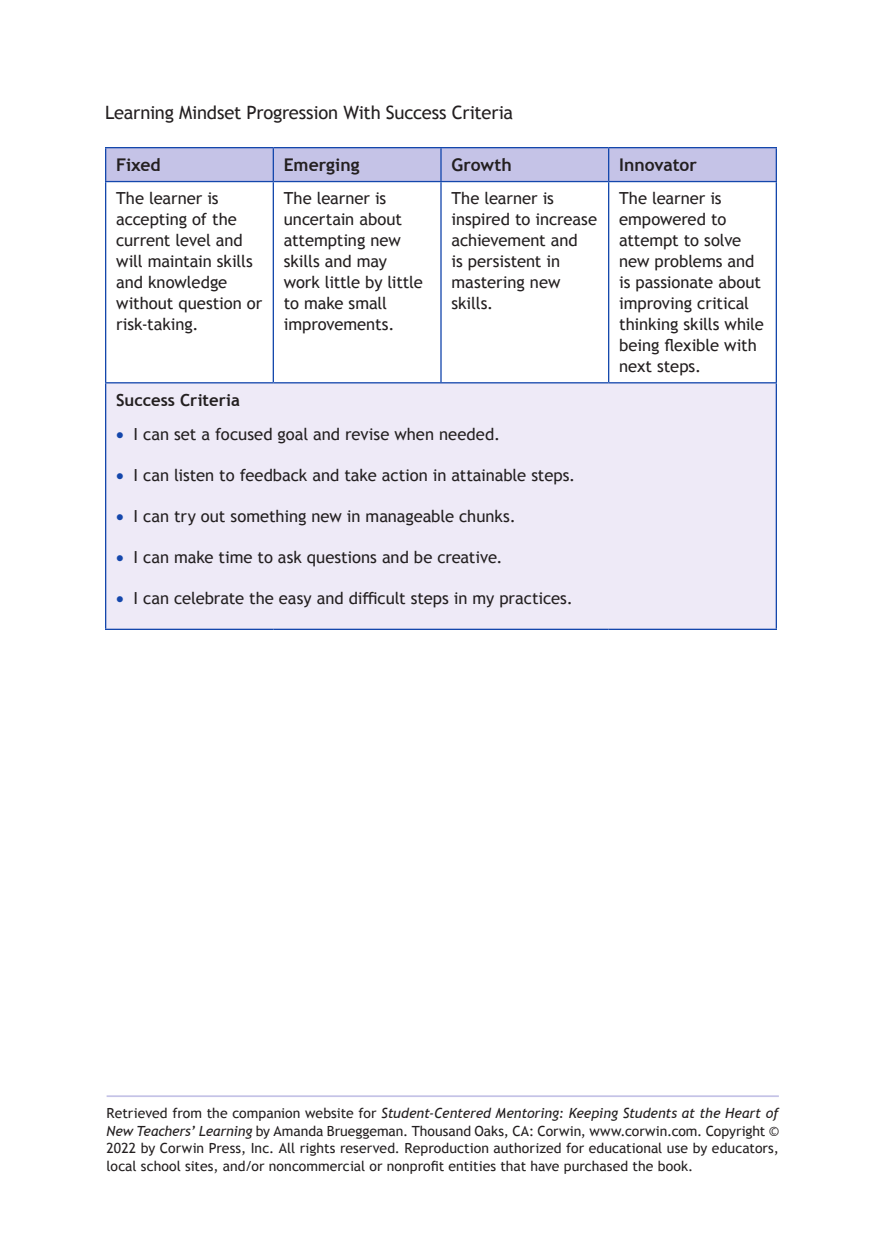
<style>
.page{position:relative;width:882px;height:1260px;background:#fff}
.page>*{position:absolute;margin:0;border:0;box-sizing:border-box;transform-origin:0 0}
.EEA{font:18.38px "Trebuchet MS";letter-spacing:-.01em;color:#231f20}
.TCH{font:700 17.5px "Trebuchet MS";color:#231f20}
.TT{font:16.62px/21px "Trebuchet MS";letter-spacing:-.005em;color:#231f20}
.TT-2{font:700 16.62px "Trebuchet MS";color:#231f20}
.FSN{font:14px/17.5px "Trebuchet MS";letter-spacing:.005em;color:#231f20;text-align:justify}
.s1{color:#1447ac}
.s2{font-style:italic}
</style>
<div class="page">
<div style="left:106px;top:148px;width:670px;height:33px;background:#c5c3e7"></div>
<div style="left:106px;top:383px;width:670px;height:246px;background:#eeeaf7"></div>
<hr style="left:105px;top:147px;width:168px;height:1px;background:#1447ac">
<hr style="left:105px;top:148px;width:1px;height:33px;background:#1447ac">
<hr style="left:273px;top:147px;width:168px;height:1px;background:#1447ac">
<hr style="left:273px;top:148px;width:1px;height:33px;background:#1447ac">
<hr style="left:441px;top:147px;width:168px;height:1px;background:#1447ac">
<hr style="left:440px;top:148px;width:2px;height:33px;background:#1447ac">
<hr style="left:609px;top:147px;width:168px;height:1px;background:#1447ac">
<hr style="left:608px;top:148px;width:1px;height:33px;background:#1447ac">
<hr style="left:776px;top:148px;width:1px;height:33px;background:#1447ac">
<hr style="left:105px;top:181px;width:168px;height:1px;background:#1447ac">
<hr style="left:105px;top:182px;width:1px;height:200px;background:#1447ac">
<hr style="left:273px;top:181px;width:168px;height:1px;background:#1447ac">
<hr style="left:273px;top:182px;width:1px;height:200px;background:#1447ac">
<hr style="left:441px;top:181px;width:168px;height:1px;background:#1447ac">
<hr style="left:440px;top:182px;width:2px;height:200px;background:#1447ac">
<hr style="left:609px;top:181px;width:168px;height:1px;background:#1447ac">
<hr style="left:608px;top:182px;width:1px;height:200px;background:#1447ac">
<hr style="left:776px;top:182px;width:1px;height:200px;background:#1447ac">
<hr style="left:105px;top:382px;width:168px;height:1px;background:#1447ac">
<hr style="left:105px;top:383px;width:1px;height:246px;background:#1447ac">
<hr style="left:273px;top:382px;width:168px;height:1px;background:#1447ac">
<hr style="left:441px;top:382px;width:168px;height:1px;background:#1447ac">
<hr style="left:609px;top:382px;width:168px;height:1px;background:#1447ac">
<hr style="left:776px;top:383px;width:1px;height:246px;background:#1447ac">
<hr style="left:105px;top:629px;width:168px;height:1px;background:#1447ac">
<hr style="left:273px;top:629px;width:168px;height:1px;background:#1447ac">
<hr style="left:441px;top:629px;width:168px;height:1px;background:#1447ac">
<hr style="left:609px;top:629px;width:168px;height:1px;background:#1447ac">
<hr style="left:107px;top:1095px;width:672px;height:2px;background:#c5c3e7">
<p class="EEA" style="left:105px;top:100px;width:410px">Learning Mindset Progression With Success Criteria</p>
<p class="TCH" style="left:116px;top:154px;width:46px">Fixed</p>
<p class="TCH" style="left:284px;top:154px;width:77px">Emerging</p>
<p class="TCH" style="left:452px;top:154px;width:62px">Growth</p>
<p class="TCH" style="left:619px;top:154px;width:79px">Innovator</p>
<p class="TT" style="left:116px;top:188px;width:148px">The learner is accepting of the current level and will maintain skills and knowledge without question or risk-taking.</p>
<p class="TT" style="left:284px;top:188px;width:141px">The learner is uncertain about attempting new skills and may work little by little to make small improvements.</p>
<p class="TT" style="left:452px;top:188px;width:147px">The learner is inspired to increase achievement and<br>is persistent in mastering new skills.</p>
<p class="TT" style="left:619px;top:188px;width:146px">The learner is empowered to attempt to solve new problems and is passionate about improving critical thinking skills while being flexible with next steps.</p>
<p class="TT-2" style="left:116px;top:389px;width:125px">Success Criteria</p>
<p class="TT" style="left:116px;top:423px;width:385px"><span class="s1">•</span> I can set a focused goal and revise when needed.</p>
<p class="TT" style="left:116px;top:464px;width:461px"><span class="s1">•</span> I can listen to feedback and take action in attainable steps.</p>
<p class="TT" style="left:116px;top:505px;width:401px"><span class="s1">•</span> I can try out something new in manageable chunks.</p>
<p class="TT" style="left:116px;top:547px;width:388px"><span class="s1">•</span> I can make time to ask questions and be creative.</p>
<p class="TT" style="left:116px;top:588px;width:458px"><span class="s1">•</span> I can celebrate the easy and difficult steps in my practices.</p>
<p class="FSN" style="left:107px;top:1104px;width:674px">Retrieved from the companion website for <span class="s2">Student-Centered Mentoring: Keeping Students at the Heart of New Teachers’ Learning</span> by Amanda Brueggeman. Thousand Oaks, CA: Corwin, www.corwin.com. Copyright © 2022 by Corwin Press, Inc. All rights reserved. Reproduction authorized for educational use by educators, local school sites, and/or noncommercial or nonprofit entities that have purchased the book.</p>
</div>
